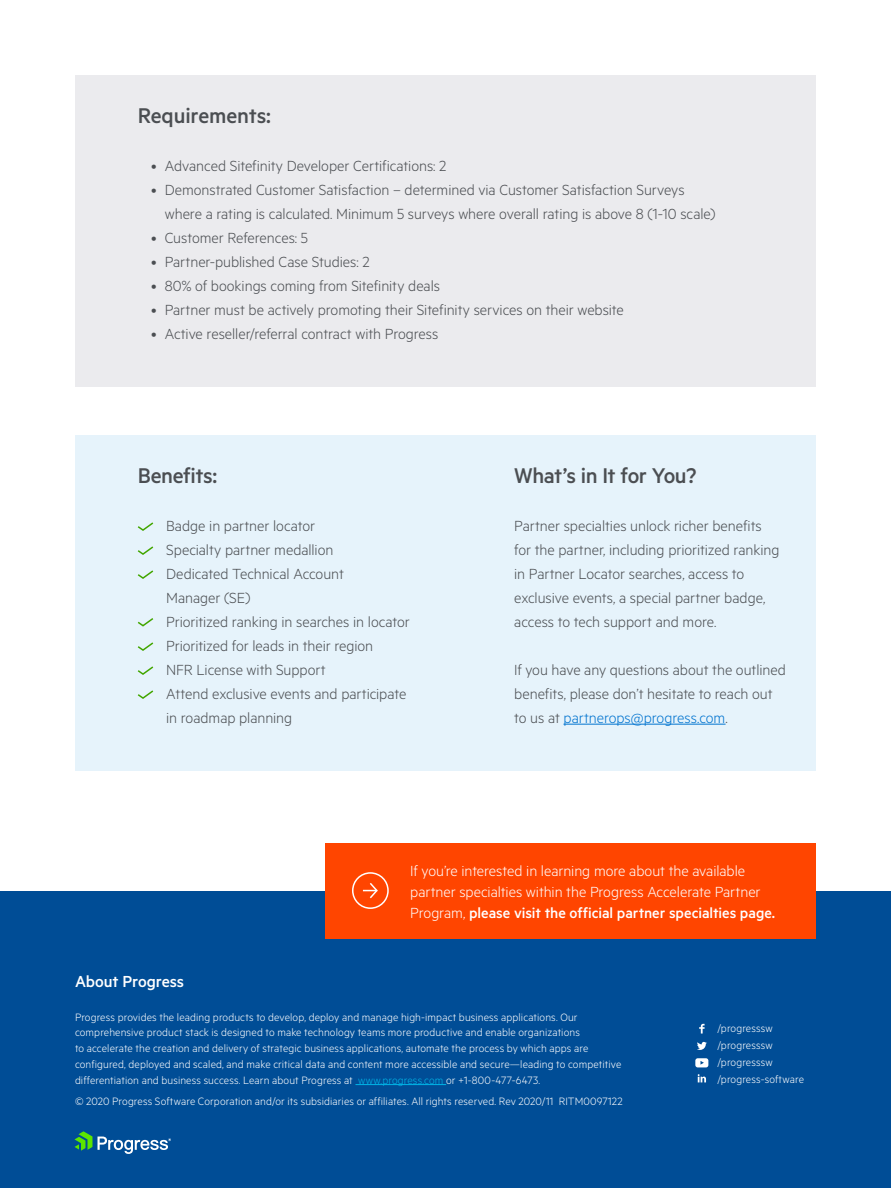
<style>
.page{position:relative;width:891px;height:1188px;background:#fff}
.page>*{position:absolute;margin:0;border:0;box-sizing:border-box;transform-origin:0 0}
.t1{font:500 24px "Metric";letter-spacing:-.015em;color:#4b4e52}
.t2{font:500 18px "Metric";letter-spacing:-.01em;color:#fff}
.t3{font:300 16.5px/24px "Metric";letter-spacing:-.005em;color:#4b4e52}
.t4{font:300 16.5px/21px "Metric";letter-spacing:-.005em;color:#fff}
.t5{font:300 12px/15.8px "Metric";letter-spacing:.01em;color:#fff}
.s1{color:#0073cf}
.s2{font-weight:500}
.s3{color:#00b5e8}
</style>
<div class="page">
<div style="left:75px;top:435px;width:741px;height:336px;background:#e6f3fb"></div>
<div style="left:75px;top:75px;width:741px;height:312px;background:#ebebee"></div>
<svg style="left:137px;top:522px;width:17px;height:9px"></svg>
<svg style="left:137px;top:546px;width:17px;height:9px"></svg>
<svg style="left:137px;top:570px;width:17px;height:9px"></svg>
<svg style="left:137px;top:618px;width:17px;height:9px"></svg>
<svg style="left:137px;top:642px;width:17px;height:9px"></svg>
<svg style="left:137px;top:666px;width:17px;height:9px"></svg>
<svg style="left:137px;top:690px;width:17px;height:9px"></svg>
<div style="left:0;top:891px;width:891px;height:297px;background:#004d96"></div>
<svg style="left:74px;top:1131px;width:97px;height:23px"></svg>
<hr style="left:355px;top:1084px;width:91px;height:1px;background:#00b5e8">
<svg style="left:699px;top:1024px;width:6px;height:10px"></svg>
<svg style="left:697px;top:1042px;width:10px;height:8px"></svg>
<svg style="left:698px;top:1074px;width:8px;height:8px"></svg>
<svg style="left:695px;top:1058px;width:13px;height:9px"></svg>
<div style="left:326px;top:843px;width:490px;height:96px;background:#ff4500"></div>
<div style="left:352px;top:872px;width:37px;height:37px;border:2px solid #fff;border-radius:50%"></div>
<svg style="left:363px;top:883px;width:15px;height:16px"></svg>
<hr style="left:564px;top:724px;width:162px;height:1px;background:#0073cf">
<h1 class="t1" style="left:138px;top:102px;width:135px">Requirements:</h1>
<p class="t3" style="left:151px;top:153px;width:297px">• Advanced Sitefinity Developer Certifications: 2</p>
<p class="t3" style="left:165px;top:177px;width:552px;text-indent:-13px">• Demonstrated Customer Satisfaction – determined via Customer Satisfaction Surveys where a rating is calculated. Minimum 5 surveys where overall rating is above 8 (1-10 scale)</p>
<p class="t3" style="left:151px;top:225px;width:158px">• Customer References: 5</p>
<p class="t3" style="left:151px;top:249px;width:220px">• Partner-published Case Studies: 2</p>
<p class="t3" style="left:151px;top:273px;width:290px">• 80% of bookings coming from Sitefinity deals</p>
<p class="t3" style="left:151px;top:297px;width:474px">• Partner must be actively promoting their Sitefinity services on their website</p>
<p class="t3" style="left:151px;top:321px;width:289px">• Active reseller/referral contract with Progress</p>
<h1 class="t1" style="left:138px;top:462px;width:81px">Benefits:</h1>
<p class="t3" style="left:166px;top:513px;width:245px">Badge in partner locator<br>Specialty partner medallion<br>Dedicated Technical Account<br>Manager (SE)<br>Prioritized ranking in searches in locator<br>Prioritized for leads in their region<br>NFR License with Support<br>Attend exclusive events and participate in roadmap planning</p>
<h1 class="t1" style="left:514px;top:462px;width:184px">What’s in It for You?</h1>
<p class="t3" style="left:514px;top:513px;width:267px">Partner specialties unlock richer benefits for the partner, including prioritized ranking in Partner Locator searches, access to exclusive events, a special partner badge, access to tech support and more.</p>
<p class="t3" style="left:514px;top:657px;width:273px">If you have any questions about the outlined benefits, please don’t hesitate to reach out to us at <span class="s1">partnerops@progress.com</span>.</p>
<p class="t4" style="left:410px;top:860px;width:366px">If you’re interested in learning more about the available partner specialties within the Progress Accelerate Partner<br>Program, <span class="s2">please visit the official partner specialties page.</span></p>
<p class="t2" style="left:75px;top:971px;width:111px">About Progress</p>
<p class="t5" style="left:75px;top:1009px;width:548px">Progress provides the leading products to develop, deploy and manage high-impact business applications. Our comprehensive product stack is designed to make technology teams more productive and enable organizations<br>to accelerate the creation and delivery of strategic business applications, automate the process by which apps are configured, deployed and scaled, and make critical data and content more accessible and secure—leading to competitive differentiation and business success. Learn about Progress at <span class="s3">www.progress.com</span> or +1-800-477-6473.</p>
<p class="t5" style="left:75px;top:1093px;width:549px">© 2020 Progress Software Corporation and/or its subsidiaries or affiliates. All rights reserved. Rev 2020/11 RITM0097122</p>
<p class="t5" style="left:717px;top:1019px;width:88px;line-height:17.2px">/progresssw /progresssw /progresssw /progress-software</p>
</div>
